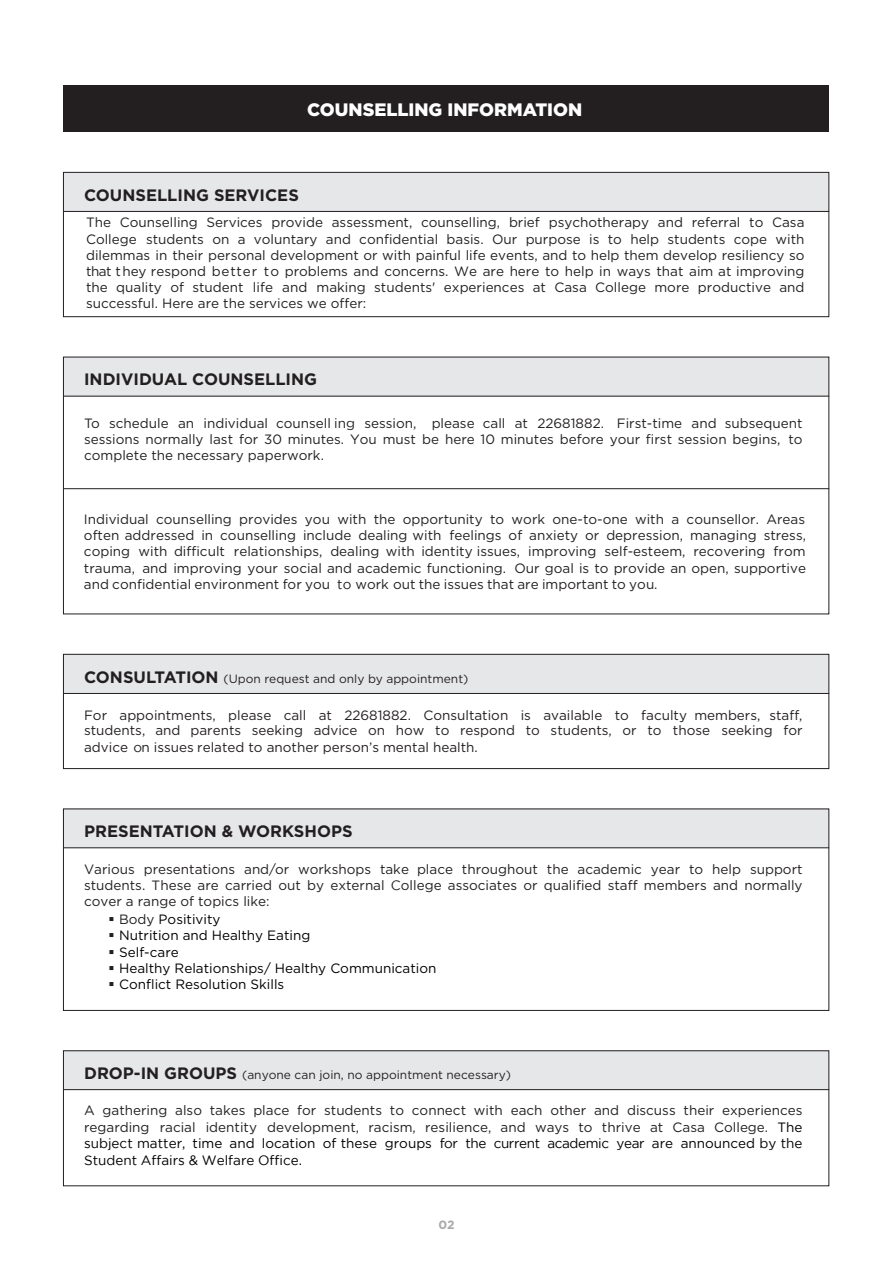
<style>
.page{position:relative;width:893px;height:1263px;background:#fff}
.page>*{position:absolute;margin:0;border:0;box-sizing:border-box;transform-origin:0 0}
.t1{font:900 18px "Gotham";color:#fff}
.t2{font:700 16.5px "Gotham";color:#231f20}
.t3{font:13.5px/16.2px "Gotham";color:#231f20;text-align:justify}
.t4{font:13.5px "Gotham";color:#000}
.t5{font:12px "Gotham";color:#231f20}
.t6{font:700 12px "Gotham";color:#a8a9ad}
.s1{font-weight:700;font-size:16.5px}
.s2{color:#231f20}
.s3{color:#000}
</style>
<div class="page">
<div style="left:63px;top:172px;width:766px;height:39px;background:#e6e7e9"></div>
<div style="left:63px;top:357px;width:766px;height:39px;background:#e6e7e9"></div>
<div style="left:63px;top:654px;width:766px;height:39px;background:#e6e7e9"></div>
<div style="left:63px;top:809px;width:766px;height:39px;background:#e6e7e9"></div>
<div style="left:63px;top:1051px;width:766px;height:39px;background:#e6e7e9"></div>
<div style="left:63px;top:85px;width:766px;height:47px;background:#231f20"></div>
<div style="left:63px;top:172px;width:766px;height:145px;border:1px solid #231f20"></div>
<hr style="left:63px;top:211px;width:766px;height:1px;background:#231f20">
<div style="left:63px;top:654px;width:766px;height:115px;border:1px solid #231f20"></div>
<hr style="left:63px;top:693px;width:766px;height:1px;background:#231f20">
<div style="left:63px;top:808px;width:766px;height:203px;border:1px solid #231f20"></div>
<hr style="left:63px;top:847px;width:766px;height:1px;background:#231f20">
<hr style="left:63px;top:396px;width:766px;height:1px;background:#231f20">
<hr style="left:63px;top:488px;width:766px;height:1px;background:#231f20">
<div style="left:63px;top:1050px;width:766px;height:136px;border:1px solid #231f20"></div>
<hr style="left:63px;top:1089px;width:766px;height:1px;background:#231f20">
<h1 class="t1" style="left:307px;top:97px;width:277px">COUNSELLING INFORMATION</h1>
<p class="t2" style="left:84px;top:184px;width:216px">COUNSELLING SERVICES</p>
<p class="t3" style="left:86px;top:214px;width:720px">The Counselling Services provide assessment, counselling, brief psychotherapy and referral to Casa College students on a voluntary and confidential basis. Our purpose is to help students cope with dilemmas in their personal development or with painful life events, and to help them develop resiliency so that they respond better to problems and concerns. We are here to help in ways that aim at improving the quality of student life and making students' experiences at Casa College more productive and successful. Here are the services we offer:</p>
<p class="t2" style="left:84px;top:368px;width:235px">INDIVIDUAL COUNSELLING</p>
<p class="t3" style="left:84px;top:415px;width:720px">To schedule an individual counsell ing session, please call at 22681882. First-time and subsequent sessions normally last for 30 minutes. You must be here 10 minutes before your first session begins, to complete the necessary paperwork.</p>
<p class="t3" style="left:84px;top:511px;width:724px">Individual counselling provides you with the opportunity to work one-to-one with a counsellor. Areas often addressed in counselling include dealing with feelings of anxiety or depression, managing stress, coping with difficult relationships, dealing with identity issues, improving self-esteem, recovering from trauma, and improving your social and academic functioning. Our goal is to provide an open, supportive and confidential environment for you to work out the issues that are important to you.</p>
<p class="t5" style="left:84px;top:671px;width:386px"><span class="s1">CONSULTATION</span> (Upon request and only by appointment)</p>
<p class="t3" style="left:84px;top:707px;width:720px">For appointments, please call at 22681882. Consultation is available to faculty members, staff, students, and parents seeking advice on how to respond to students, or to those seeking for advice on issues related to another person’s mental health.</p>
<p class="t2" style="left:84px;top:820px;width:270px">PRESENTATION &amp; WORKSHOPS</p>
<p class="t3" style="left:84px;top:860px;width:720px">Various presentations and/or workshops take place throughout the academic year to help support students. These are carried out by external College associates or qualified staff members and normally cover a range of topics like:</p>
<p class="t4" style="left:109px;top:911px;width:113px"><span class="s2">▪ Body</span> Positivity</p>
<p class="t4" style="left:109px;top:927px;width:203px"><span class="s2">▪</span> Nutrition and Healthy Eating</p>
<p class="t4" style="left:109px;top:943px;width:72px"><span class="s2">▪</span> Self-care</p>
<p class="t4" style="left:109px;top:959px;width:329px"><span class="s2">▪</span> Healthy Relationships/ Healthy Communication</p>
<p class="t4" style="left:109px;top:975px;width:177px"><span class="s2">▪</span> Conflict Resolution Skills</p>
<p class="t5" style="left:84px;top:1067px;width:428px"><span class="s1">DROP-IN GROUPS</span> (anyone can join, no appointment necessary)</p>
<p class="t3" style="left:84px;top:1102px;width:720px">A gathering also takes place for students to connect with each other and discuss their experiences regarding racial identity development, racism, resilience, and ways to thrive at Casa College. <span class="s3">The subject matter, time and location of these groups for the current academic year are announced by the Student Affairs &amp; Welfare Office.</span></p>
<p class="t6" style="left:439px;top:1217px;width:17px">02</p>
</div>
